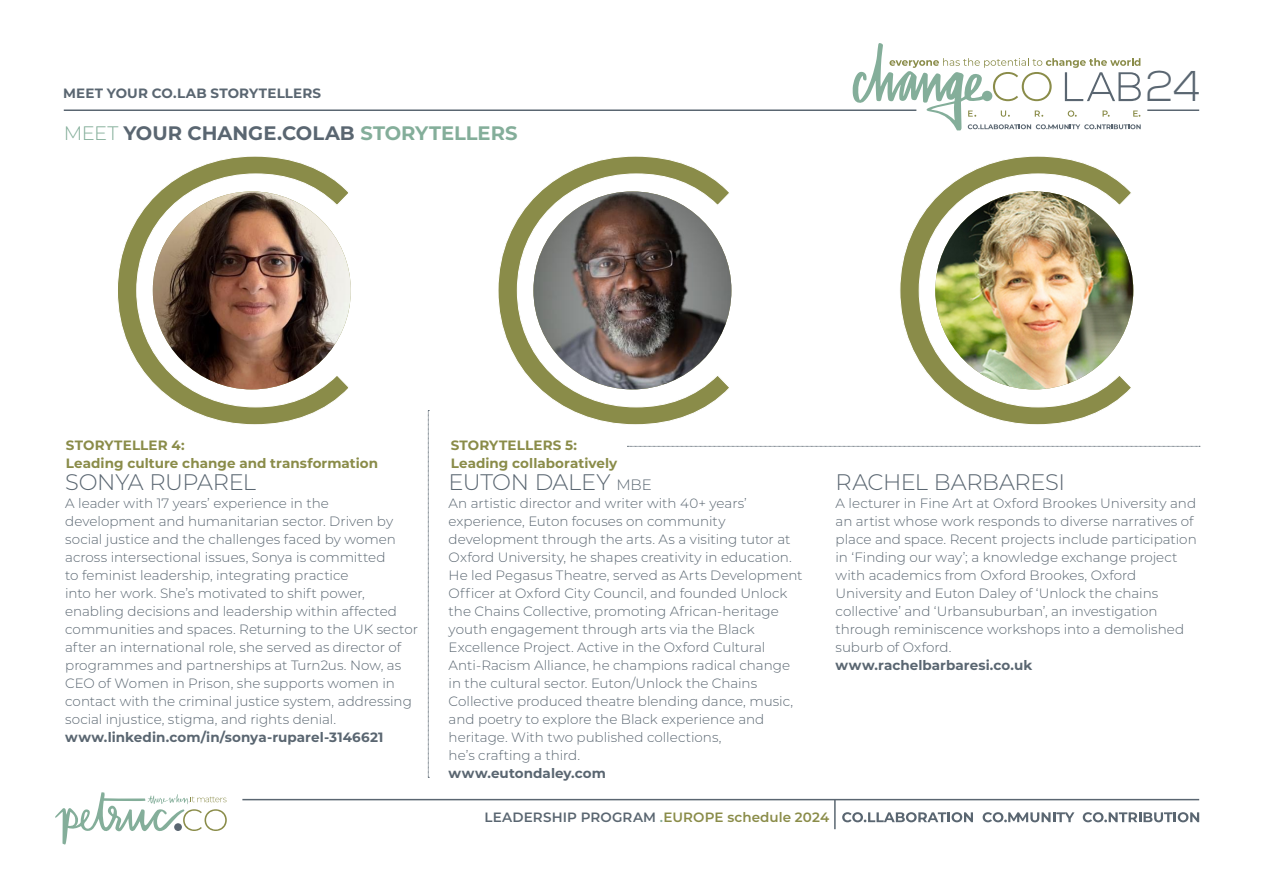
<style>
.page{position:relative;width:1263px;height:893px;background:#fff}
.page>*{position:absolute;margin:0;border:0;box-sizing:border-box;transform-origin:0 0}
.t1{font:300 42.9px "Nexa";color:#5a6671}
.t2{font:300 22.5px "Montserrat";letter-spacing:-.015em;color:#5a6671}
.t3{font:700 19.5px "Montserrat";color:#5a6671}
.t4{font:300 13.5px/18px "Montserrat";color:#5a6671}
.t5{font:700 13.5px "Montserrat";letter-spacing:.005em;color:#5a6671}
.t6{font:700 13.5px/18px "Montserrat";letter-spacing:.005em;color:#8a8c49}
.t7{font:600 13.5px "Montserrat";letter-spacing:.01em;color:#8a8c49}
.s1{font-weight:300;color:#84ae9a}
.s2{color:#84ae9a}
.s3{font-size:15px}
.s4{color:#5a6671}
</style>
<div class="page">
<svg style="left:842px;top:812px;width:131px;height:10px"></svg>
<svg style="left:983px;top:812px;width:91px;height:10px"></svg>
<svg style="left:1083px;top:812px;width:116px;height:10px"></svg>
<svg style="left:55px;top:792px;width:172px;height:53px"></svg>
<hr style="left:64px;top:109px;width:852px;height:2px;background:#5a6671">
<hr style="left:1147px;top:109px;width:52px;height:2px;background:#5a6671">
<hr style="left:242px;top:799px;width:957px;height:1px;background:#5a6671">
<hr style="left:834px;top:799px;width:2px;height:30px;background:#5a6671">
<svg style="left:853px;top:45px;width:288px;height:85px"></svg>
<svg style="left:428px;top:410px;width:1px;height:368px"></svg>
<svg style="left:627px;top:446px;width:573px;height:1px"></svg>
<img style="left:900px;top:156px;width:233px;height:269px">
<svg style="left:498px;top:156px;width:233px;height:269px"></svg>
<svg style="left:117px;top:156px;width:233px;height:269px"></svg>
<p class="t5" style="left:63px;top:84px;width:260px">MEET YOUR CO.LAB STORYTELLERS</p>
<h3 class="t3" style="left:64px;top:119px;width:455px"><span class="s1">MEET</span> YOUR CHANGE.COLAB <span class="s2">STORYTELLERS</span></h3>
<h1 class="t1" style="left:1145px;top:61px;width:58px">24</h1>
<p class="t6" style="left:66px;top:435px;width:314px">STORYTELLER 4:<br>Leading culture change and transformation</p>
<h2 class="t2" style="left:65px;top:466px;width:192px">SONYA RUPAREL</h2>
<p class="t4" style="left:65px;top:493px;width:354px">A leader with 17 years’ experience in the development and humanitarian sector. Driven by social justice and the challenges faced by women across intersectional issues, Sonya is committed<br>to feminist leadership, integrating practice<br>into her work. She’s motivated to shift power, enabling decisions and leadership within affected communities and spaces. Returning to the UK sector after an international role, she served as director of programmes and partnerships at Turn2us. Now, as CEO of Women in Prison, she supports women in contact with the criminal justice system, addressing social injustice, stigma, and rights denial.</p>
<p class="t5" style="left:65px;top:727px;width:320px">www.linkedin.com/in/sonya-ruparel-3146621</p>
<p class="t6" style="left:451px;top:435px;width:168px">STORYTELLERS 5:<br>Leading collaboratively</p>
<h2 class="t2" style="left:449px;top:466px;width:205px">EUTON DALEY <span class="s3">MBE</span></h2>
<p class="t4" style="left:449px;top:493px;width:355px">An artistic director and writer with 40+ years’ experience, Euton focuses on community development through the arts. As a visiting tutor at Oxford University, he shapes creativity in education.<br>He led Pegasus Theatre, served as Arts Development Officer at Oxford City Council, and founded Unlock the Chains Collective, promoting African-heritage youth engagement through arts via the Black Excellence Project. Active in the Oxford Cultural Anti-Racism Alliance, he champions radical change in the cultural sector. Euton/Unlock the Chains Collective produced theatre blending dance, music, and poetry to explore the Black experience and heritage. With two published collections,<br>he’s crafting a third.</p>
<p class="t5" style="left:449px;top:763px;width:159px">www.eutondaley.com</p>
<h2 class="t2" style="left:836px;top:466px;width:231px">RACHEL BARBARESI</h2>
<p class="t4" style="left:836px;top:493px;width:363px">A lecturer in Fine Art at Oxford Brookes University and an artist whose work responds to diverse narratives of place and space. Recent projects include participation in ‘Finding our way’; a knowledge exchange project with academics from Oxford Brookes, Oxford University and Euton Daley of ‘Unlock the chains collective’ and ‘Urbansuburban’, an investigation through reminiscence workshops into a demolished suburb of Oxford.</p>
<p class="t5" style="left:836px;top:655px;width:198px">www.rachelbarbaresi.co.uk</p>
<p class="t7" style="left:485px;top:808px;width:346px"><span class="s4">LEADERSHIP PROGRAM</span> <span class="s2">.</span>EUROPE schedule 2024</p>
</div>
